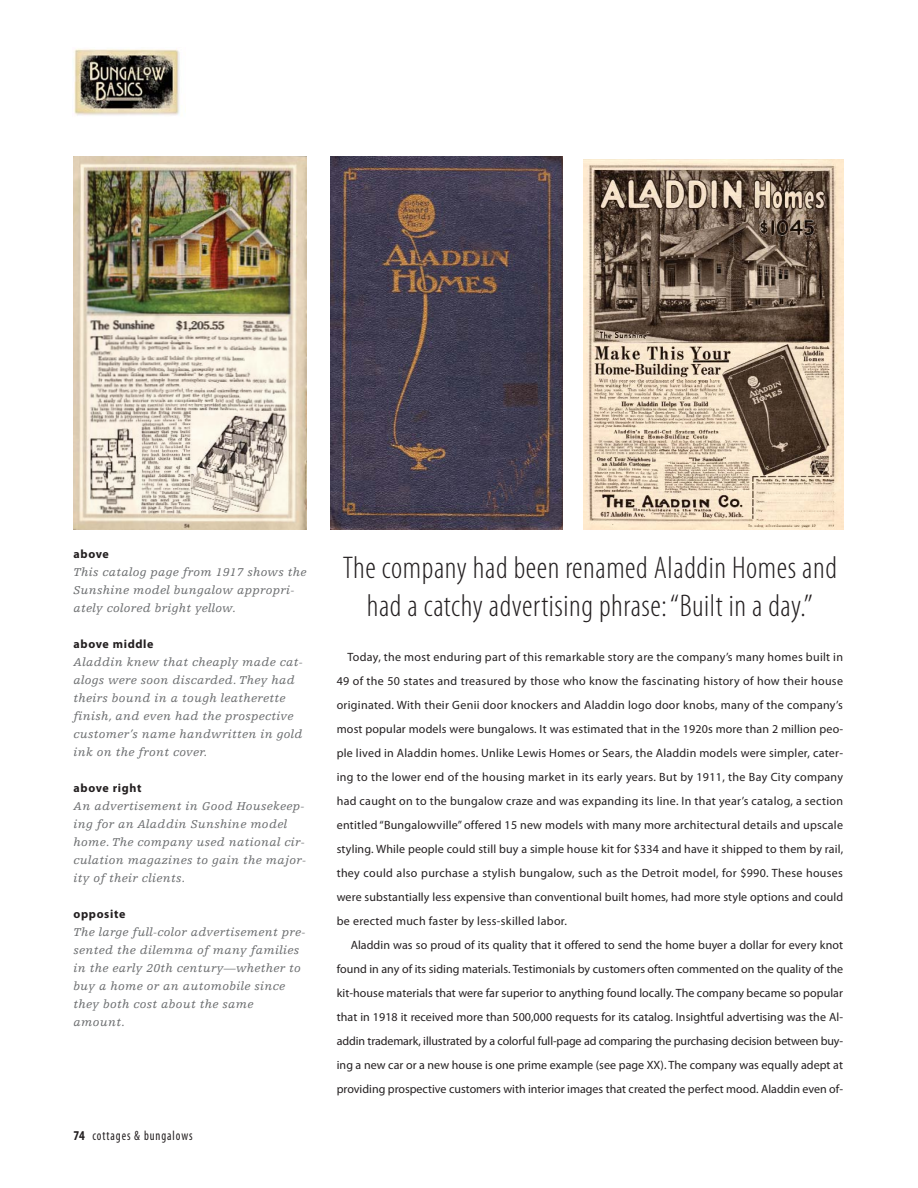
<style>
.page{position:relative;width:918px;height:1188px;background:#fff}
.page>*{position:absolute;margin:0;border:0;box-sizing:border-box;transform-origin:0 0}
.t1{font:300 condensed 31.5px/37.5px "Myriad Pro";letter-spacing:.02em;color:#231f20;text-align:center}
.t2{font:condensed 13.5px "Myriad Pro";letter-spacing:.075em;color:#231f20;scale:.9 1}
.t3{font:12px/24px "Myriad Pro";letter-spacing:.01em;color:#231f20;text-align:justify}
.t4{font:italic 12px/18px "Egyptienne F";letter-spacing:.03em;color:#6c6e70}
.t5{font:700 12px "Myriad Pro";letter-spacing:.055em;color:#231f20}
.s1{font-weight:700}
</style>
<div class="page">
<img style="left:74px;top:48px;width:112px;height:68px">
<img style="left:74px;top:157px;width:232px;height:373px">
<img style="left:330px;top:157px;width:233px;height:373px">
<img style="left:583px;top:159px;width:260px;height:371px">
<p class="t5" style="left:73px;top:550px;width:37px">above</p>
<p class="t4" style="left:73px;top:564px;width:235px">This catalog page from 1917 shows the<br>Sunshine model bungalow appropri&shy;ately colored bright yellow.</p>
<p class="t5" style="left:73px;top:640px;width:82px">above middle</p>
<p class="t4" style="left:73px;top:654px;width:231px">Aladdin knew that cheaply made cat&shy;alogs were soon discarded. They had theirs bound in a tough leatherette finish, and even had the prospective customer’s name handwritten in gold ink on the front cover.</p>
<p class="t5" style="left:73px;top:784px;width:70px">above right</p>
<p class="t4" style="left:73px;top:798px;width:234px">An advertisement in Good Housekeep&shy;ing for an Aladdin Sunshine model home. The company used national cir&shy;culation magazines to gain the major&shy;ity of their clients.</p>
<p class="t5" style="left:73px;top:910px;width:54px">opposite</p>
<p class="t4" style="left:73px;top:924px;width:233px">The large full-color advertisement pre&shy;sented the dilemma of many families in the early 20th century—whether to buy a home or an automobile since they both cost about the same amount.</p>
<p class="t2" style="left:73px;top:1131px;width:134px"><span class="s1">74</span> cottages &amp; bungalows</p>
<h1 class="t1" style="left:343px;top:552px;width:496px">The company had been renamed Aladdin Homes and had a catchy advertising phrase: “Built in a day.”</h1>
<p class="t3" style="left:337px;top:646px;width:508px;text-indent:11px">Today, the most enduring part of this remarkable story are the company’s many homes built in 49 of the 50 states and treasured by those who know the fascinating history of how their house originated. With their Genii door knockers and Aladdin logo door knobs, many of the company’s most popular models were bungalows. It was estimated that in the 1920s more than 2 million peo&shy;ple lived in Aladdin homes. Unlike Lewis Homes or Sears, the Aladdin models were simpler, cater&shy;ing to the lower end of the housing market in its early years. But by 1911, the Bay City company had caught on to the bungalow craze and was expanding its line. In that year’s catalog, a section entitled “Bungalowville” offered 15 new models with many more architectural details and upscale styling. While people could still buy a simple house kit for $334 and have it shipped to them by rail, they could also purchase a stylish bungalow, such as the Detroit model, for $990. These houses were substantially less expensive than conventional built homes, had more style options and could be erected much faster by less-skilled labor.</p>
<p class="t3" style="left:337px;top:934px;width:508px;text-indent:14px">Aladdin was so proud of its quality that it offered to send the home buyer a dollar for every knot found in any of its siding materials. Testimonials by customers often commented on the quality of the kit-house materials that were far superior to anything found locally. The company became so popular that in 1918 it received more than 500,000 requests for its catalog. Insightful advertising was the Al&shy;addin trademark, illustrated by a colorful full-page ad comparing the purchasing decision between buy&shy;ing a new car or a new house is one prime example (see page XX). The company was equally adept at providing prospective customers with interior images that created the perfect mood. Aladdin even of-</p>
</div>
